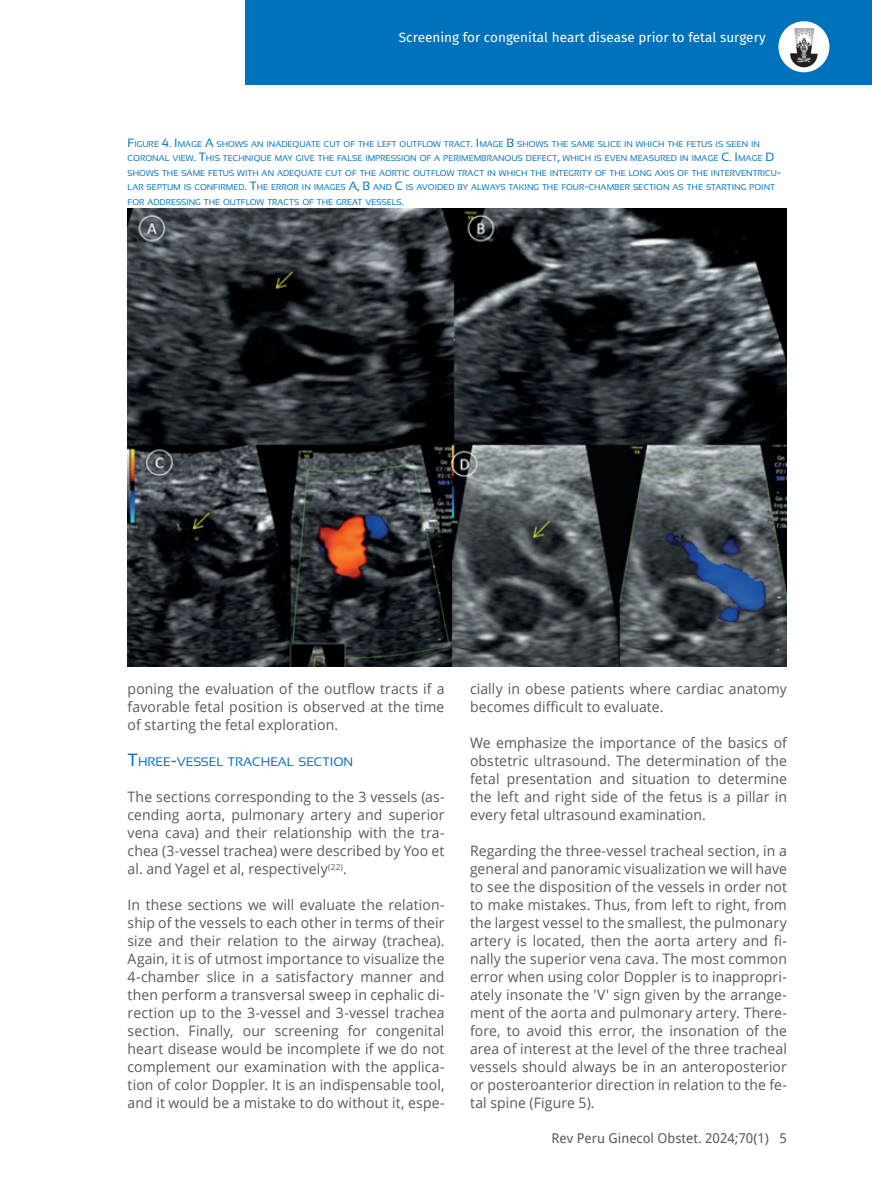
<style>
.page{position:relative;width:872px;height:1191px;background:#fff}
.page>*{position:absolute;margin:0;border:0;box-sizing:border-box;transform-origin:0 0}
.t1{font:14.4px/18px "Open Sans";letter-spacing:.01em;color:#57585a;text-align:justify}
.t2{font:13.5px "Fira Sans";color:#fff}
.t3{font:13.5px "Droid Sans";color:#57585a}
.t4{font:12.3px "Sansation";color:#0072bc}
.t5{font:8.4px/14.4px "Sansation";color:#0072bc}
.s1{font-size:12px}
.s2{font-size:17.7px}
</style>
<div class="page">
<div style="left:246px;top:0;width:626px;height:85px;background:#0072bc"></div>
<div style="left:778px;top:21px;width:51px;height:51px;background:#fff;border-radius:50%"></div>
<svg style="left:790px;top:28px;width:28px;height:40px"></svg>
<img style="left:128px;top:209px;width:659px;height:457px">
<p class="t2" style="left:399px;top:28px;width:368px">Screening for congenital heart disease prior to fetal surgery</p>
<p class="t5" style="left:128px;top:137px;width:655px"><span class="s1">F</span>IGURE <span class="s1">4. I</span> MAGE <span class="s1">A</span> SHOWS AN INADEQUATE CUT OF THE LEFT OUTFLOW TRACT<span class="s1">. I</span> MAGE <span class="s1">B</span> SHOWS THE SAME SLICE IN WHICH THE FETUS IS SEEN IN CORONAL VIEW<span class="s1">. T</span>HIS TECHNIQUE MAY GIVE THE FALSE IMPRESSION OF A PERIMEMBRANOUS DEFECT<span class="s1">,</span> WHICH IS EVEN MEASURED IN IMAGE <span class="s1">C. I</span> MAGE <span class="s1">D </span>SHOWS THE SAME FETUS WITH AN ADEQUATE CUT OF THE AORTIC OUTFLOW TRACT IN WHICH THE INTEGRITY OF THE LONG AXIS OF THE INTERVENTRICU<span class="s1">-</span>LAR SEPTUM IS CONFIRMED<span class="s1">. T</span>HE ERROR IN IMAGES <span class="s1">A, B</span> AND <span class="s1">C</span> IS AVOIDED BY ALWAYS TAKING THE FOUR<span class="s1">-</span>CHAMBER SECTION AS THE STARTING POINT FOR ADDRESS ING THE OUTFLOW TRACTS OF THE GREAT VESSELS<span class="s1">.</span></p>
<p class="t1" style="left:128px;top:679px;width:318px">poning the evaluation of the outflow tracts if a favorable fetal position is observed at the time of starting the fetal exploration.</p>
<p class="t4" style="left:128px;top:755px;width:227px"><span class="s2">T</span>HREE<span class="s2">-</span>VESSEL TRACHEAL SECTION</p>
<p class="t1" style="left:128px;top:787px;width:318px">The sections corresponding to the 3 vessels (as&shy;cending aorta, pulmonary artery and superior vena cava) and their relationship with the tra&shy;chea (3-vessel trachea) were described by Yoo et al. and Yagel et al, respectively<sup>(22)</sup>.</p>
<p class="t1" style="left:128px;top:895px;width:318px">In these sections we will evaluate the relation&shy;ship of the vessels to each other in terms of their size and their relation to the airway (trachea).<br>Again, it is of utmost importance to visualize the 4-chamber slice in a satisfactory manner and then perform a transversal sweep in cephalic di&shy;rection up to the 3-vessel and 3-vessel trachea section. Finally, our screening for congenital heart disease would be incomplete if we do not complement our examination with the applica&shy;tion of color Doppler. It is an indispensable tool, and it would be a mistake to do without it, espe-</p>
<p class="t1" style="left:470px;top:679px;width:318px">cially in obese patients where cardiac anatomy becomes difficult to evaluate.</p>
<p class="t1" style="left:470px;top:733px;width:318px">We emphasize the importance of the basics of obstetric ultrasound. The determination of the fetal presentation and situation to determine the left and right side of the fetus is a pillar in every fetal ultrasound examination.</p>
<p class="t1" style="left:470px;top:841px;width:318px">Regarding the three-vessel tracheal section, in a general and panoramic visualization we will have to see the disposition of the vessels in order not to make mistakes. Thus, from left to right, from the largest vessel to the smallest, the pulmonary artery is located, then the aorta artery and fi&shy;nally the superior vena cava. The most common error when using color Doppler is to inappropri&shy;ately insonate the 'V' sign given by the arrange&shy;ment of the aorta and pulmonary artery. There&shy;fore, to avoid this error, the insonation of the area of interest at the level of the three tracheal vessels should always be in an anteroposterior or posteroanterior direction in relation to the fe&shy;tal spine (Figure 5).</p>
<p class="t3" style="left:551px;top:1128px;width:237px">Rev Peru Ginecol Obstet. 2024;70(1) 5</p>
</div>
